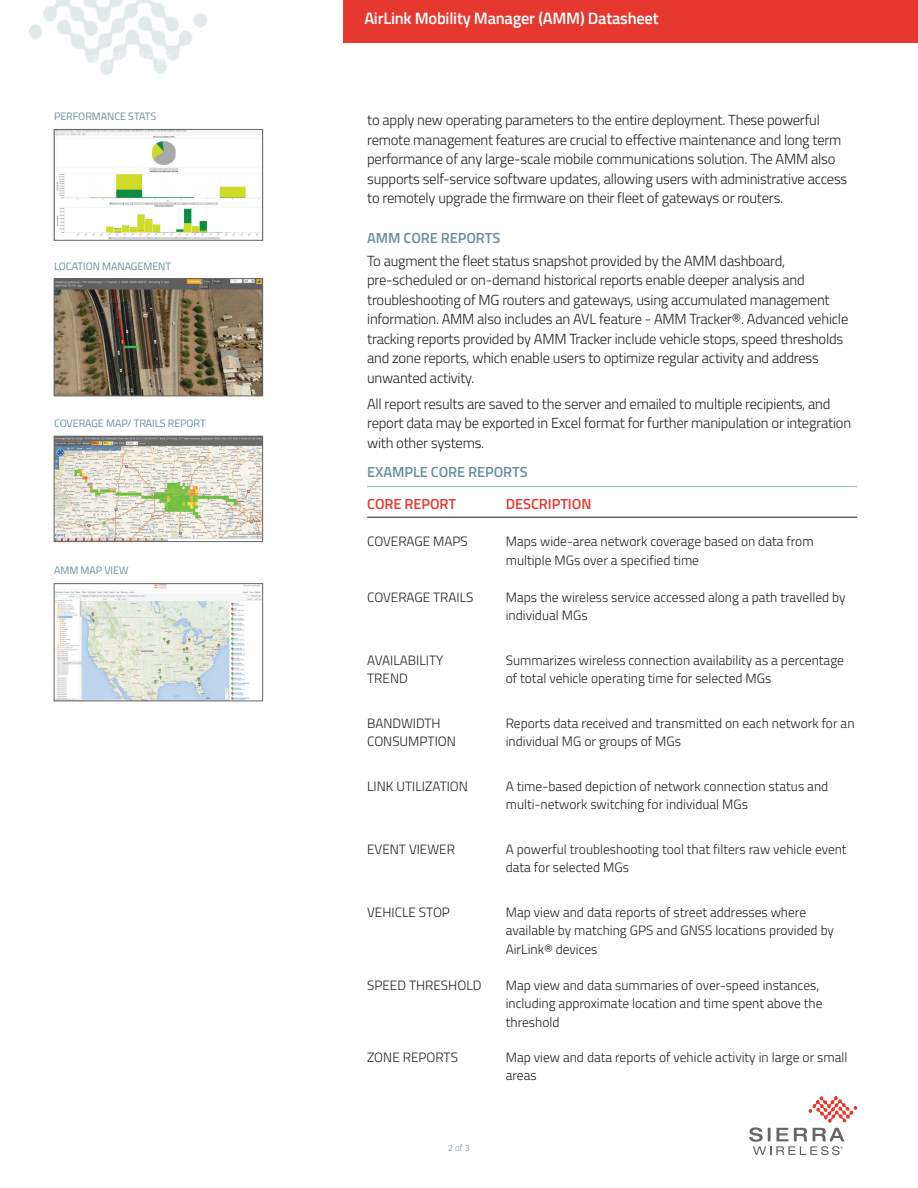
<style>
.page{position:relative;width:918px;height:1188px;background:#fff}
.page>*{position:absolute;margin:0;border:0;box-sizing:border-box;transform-origin:0 0}
.t1{font:600 16.5px "Titillium Web";letter-spacing:-.015em;color:#fff}
.t2{font:300 14.7px/19.5px "Titillium Web";letter-spacing:-.015em;color:#231f20}
.t3{font:600 14.7px "Titillium Web";letter-spacing:-.005em;color:#6a8f9b}
.t4{font:600 14.7px "Titillium Web";letter-spacing:-.005em;color:#e7382f}
.t5{font:300 13.5px/18.8px "Titillium Web";color:#231f20}
.t6{font:10.8px "Titillium Web";letter-spacing:-.005em;color:#6a8f9b}
.t7{font:300 9px "Titillium Web";color:#6a8f9b}
</style>
<div class="page">
<div style="left:344px;top:0;width:574px;height:42px;background:#e7382f"></div>
<hr style="left:367px;top:517px;width:139px;height:1px;background:#231f20">
<hr style="left:506px;top:517px;width:351px;height:1px;background:#231f20">
<hr style="left:367px;top:486px;width:139px;height:1px;background:#99b1b9">
<hr style="left:506px;top:486px;width:351px;height:1px;background:#99b1b9">
<img style="left:56px;top:281px;width:205px;height:113px">
<div style="left:54px;top:279px;width:209px;height:117px;border:1px solid #666"></div>
<img style="left:56px;top:131px;width:205px;height:107px">
<div style="left:54px;top:129px;width:209px;height:111px;border:1px solid #666"></div>
<img style="left:56px;top:438px;width:205px;height:102px">
<div style="left:54px;top:436px;width:209px;height:106px;border:1px solid #666"></div>
<img style="left:56px;top:586px;width:205px;height:113px">
<div style="left:54px;top:584px;width:209px;height:117px;border:1px solid #666"></div>
<svg style="left:749px;top:1096px;width:108px;height:59px"></svg>
<svg style="left:29px;top:0;width:178px;height:75px"></svg>
<p class="t6" style="left:54px;top:109px;width:104px">PERFORMANCE STATS</p>
<p class="t6" style="left:54px;top:259px;width:119px">LOCATION MANAGEMENT</p>
<p class="t6" style="left:54px;top:416px;width:153px">COVERAGE MAP/ TRAILS REPORT</p>
<p class="t6" style="left:54px;top:563px;width:76px">AMM MAP VIEW</p>
<p class="t1" style="left:364px;top:6px;width:296px">AirLink Mobility Manager (AMM) Datasheet</p>
<p class="t2" style="left:367px;top:110px;width:482px">to apply new operating parameters to the entire deployment. These powerful remote management features are crucial to effective maintenance and long term performance of any large-scale mobile communications solution. The AMM also supports self-service software updates, allowing users with administrative access to remotely upgrade the firmware on their fleet of gateways or routers.</p>
<p class="t3" style="left:367px;top:227px;width:135px">AMM CORE REPORTS</p>
<p class="t2" style="left:367px;top:250px;width:483px">To augment the fleet status snapshot provided by the AMM dashboard, pre-scheduled or on-demand historical reports enable deeper analysis and troubleshooting of MG routers and gateways, using accumulated management information. AMM also includes an AVL feature - AMM Tracker®. Advanced vehicle tracking reports provided by AMM Tracker include vehicle stops, speed thresholds and zone reports, which enable users to optimize regular activity and address unwanted activity.</p>
<p class="t2" style="left:367px;top:393px;width:485px">All report results are saved to the server and emailed to multiple recipients, and report data may be exported in Excel format for further manipulation or integration with other systems.</p>
<p class="t3" style="left:367px;top:461px;width:162px">EXAMPLE CORE REPORTS</p>
<p class="t4" style="left:367px;top:493px;width:90px">CORE REPORT</p>
<p class="t4" style="left:506px;top:493px;width:87px">DESCRIPTION</p>
<p class="t5" style="left:367px;top:531px;width:102px">COVERAGE MAPS</p>
<p class="t5" style="left:506px;top:531px;width:309px">Maps wide-area network coverage based on data from multiple MGs over a specified time</p>
<p class="t5" style="left:367px;top:587px;width:108px">COVERAGE TRAILS</p>
<p class="t5" style="left:506px;top:587px;width:341px">Maps the wireless service accessed along a path travelled by individual MGs</p>
<p class="t5" style="left:367px;top:650px;width:78px">AVAILABILITY<br>TREND</p>
<p class="t5" style="left:506px;top:650px;width:340px">Summarizes wireless connection availability as a percentage of total vehicle operating time for selected MGs</p>
<p class="t5" style="left:367px;top:713px;width:90px">BANDWIDTH<br>CONSUMPTION</p>
<p class="t5" style="left:506px;top:713px;width:350px">Reports data received and transmitted on each network for an individual MG or groups of MGs</p>
<p class="t5" style="left:367px;top:776px;width:102px">LINK UTILIZATION</p>
<p class="t5" style="left:506px;top:776px;width:324px">A time-based depiction of network connection status and multi-network switching for individual MGs</p>
<p class="t5" style="left:367px;top:839px;width:89px">EVENT VIEWER</p>
<p class="t5" style="left:506px;top:839px;width:342px">A powerful troubleshooting tool that filters raw vehicle event data for selected MGs</p>
<p class="t5" style="left:367px;top:902px;width:84px">VEHICLE STOP</p>
<p class="t5" style="left:506px;top:902px;width:330px">Map view and data reports of street addresses where available by matching GPS and GNSS locations provided by<br>AirLink® devices</p>
<p class="t5" style="left:367px;top:975px;width:116px">SPEED THRESHOLD</p>
<p class="t5" style="left:506px;top:975px;width:318px">Map view and data summaries of over-speed instances, including approximate location and time spent above the threshold</p>
<p class="t5" style="left:367px;top:1047px;width:92px">ZONE REPORTS</p>
<p class="t5" style="left:506px;top:1047px;width:343px">Map view and data reports of vehicle activity in large or small areas</p>
<p class="t7" style="left:448px;top:1141px;width:23px">2 of 3</p>
</div>
